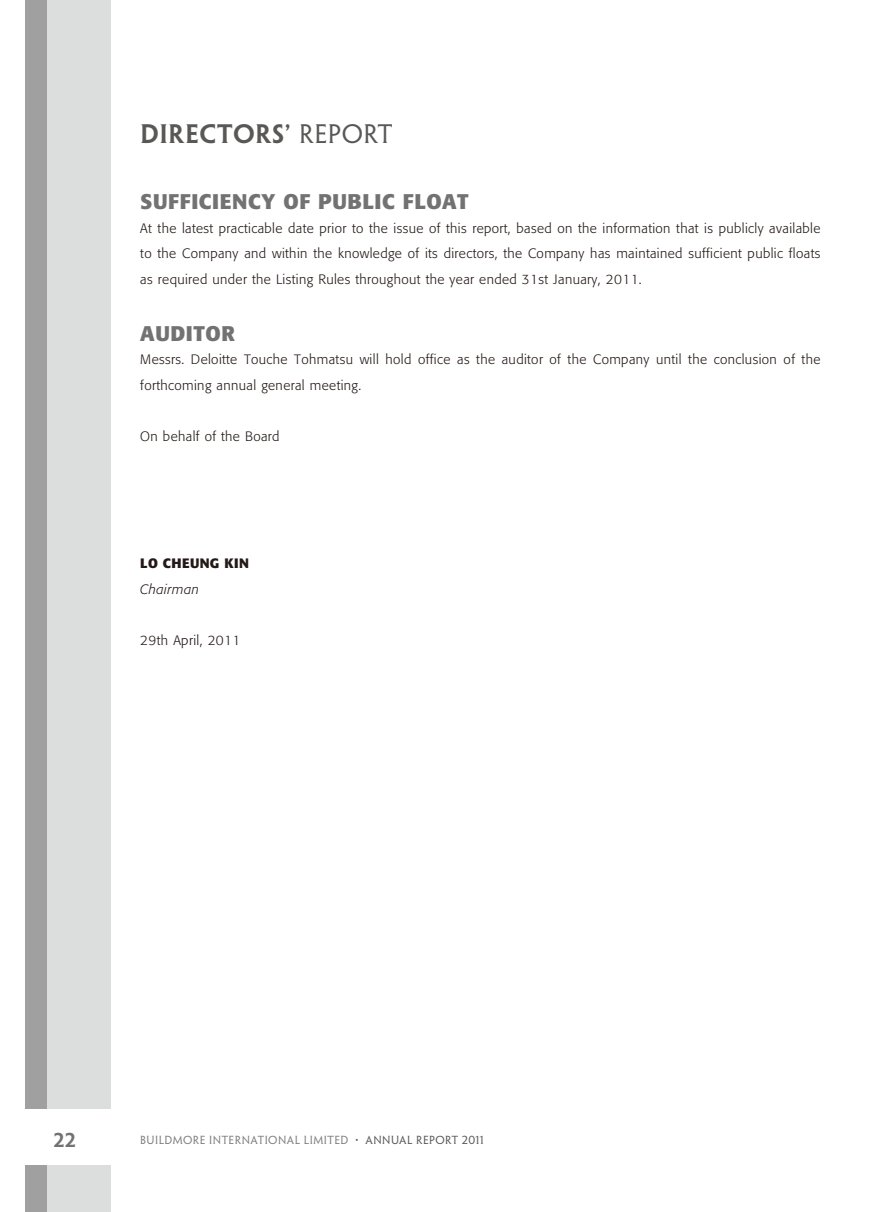
<style>
.page{position:relative;width:893px;height:1212px;background:#fff}
.page>*{position:absolute;margin:0;border:0;box-sizing:border-box;transform-origin:0 0}
.t1{font:24px "Penumbra Half Serif Std Se Bd";letter-spacing:.015em;color:#595857}
.t2{font:700 21px "Formata";letter-spacing:.03em;color:#727272}
.t3{font:18px "Penumbra Half Serif Std Se Bd";color:#727272}
.t4{font:300 13.5px/25.5px "Formata";letter-spacing:.03em;color:#231916;text-align:justify}
.t5{font:700 13.5px "Formata";letter-spacing:.03em;color:#231916}
.t6{font:italic 300 13.5px "Formata";letter-spacing:.03em;color:#231916}
.t7{font:10.5px "Penumbra Half Serif Std";letter-spacing:.04em;color:#7e7e7e}
.s1{font-family:"Penumbra Half Serif Std"}
.s2{color:#595857}
</style>
<div class="page">
<div style="left:26px;top:0;width:21px;height:1108px;background:#a0a0a1"></div>
<div style="left:26px;top:1165px;width:21px;height:47px;background:#a0a0a1"></div>
<div style="left:47px;top:0;width:64px;height:1108px;background:#dcdddd"></div>
<div style="left:47px;top:1165px;width:64px;height:47px;background:#dcdddd"></div>
<h1 class="t1" style="left:140px;top:119px;width:254px">DIRECTORS’ <span class="s1">REPORT</span></h1>
<h2 class="t2" style="left:140px;top:189px;width:330px">SUFFICIENCY OF PUBLIC FLOAT</h2>
<p class="t4" style="left:140px;top:215px;width:682px">At the latest practicable date prior to the issue of this report, based on the information that is publicly available to the Company and within the knowledge of its directors, the Company has maintained sufficient public floats as required under the Listing Rules throughout the year ended 31st January, 2011.</p>
<h2 class="t2" style="left:140px;top:320px;width:96px">AUDITOR</h2>
<p class="t4" style="left:140px;top:347px;width:682px">Messrs. Deloitte Touche Tohmatsu will hold office as the auditor of the Company until the conclusion of the forthcoming annual general meeting.</p>
<p class="t4" style="left:140px;top:424px;width:141px">On behalf of the Board</p>
<p class="t5" style="left:140px;top:555px;width:110px">LO CHEUNG KIN</p>
<p class="t6" style="left:140px;top:581px;width:60px">Chairman</p>
<p class="t4" style="left:140px;top:628px;width:102px">29th April, 2011</p>
<h3 class="t3" style="left:54px;top:1129px;width:24px">22</h3>
<p class="t7" style="left:140px;top:1134px;width:345px">BUILDMORE INTERNATIONAL LIMITED <span class="s2">• ANNUAL REPORT 2011</span></p>
</div>
